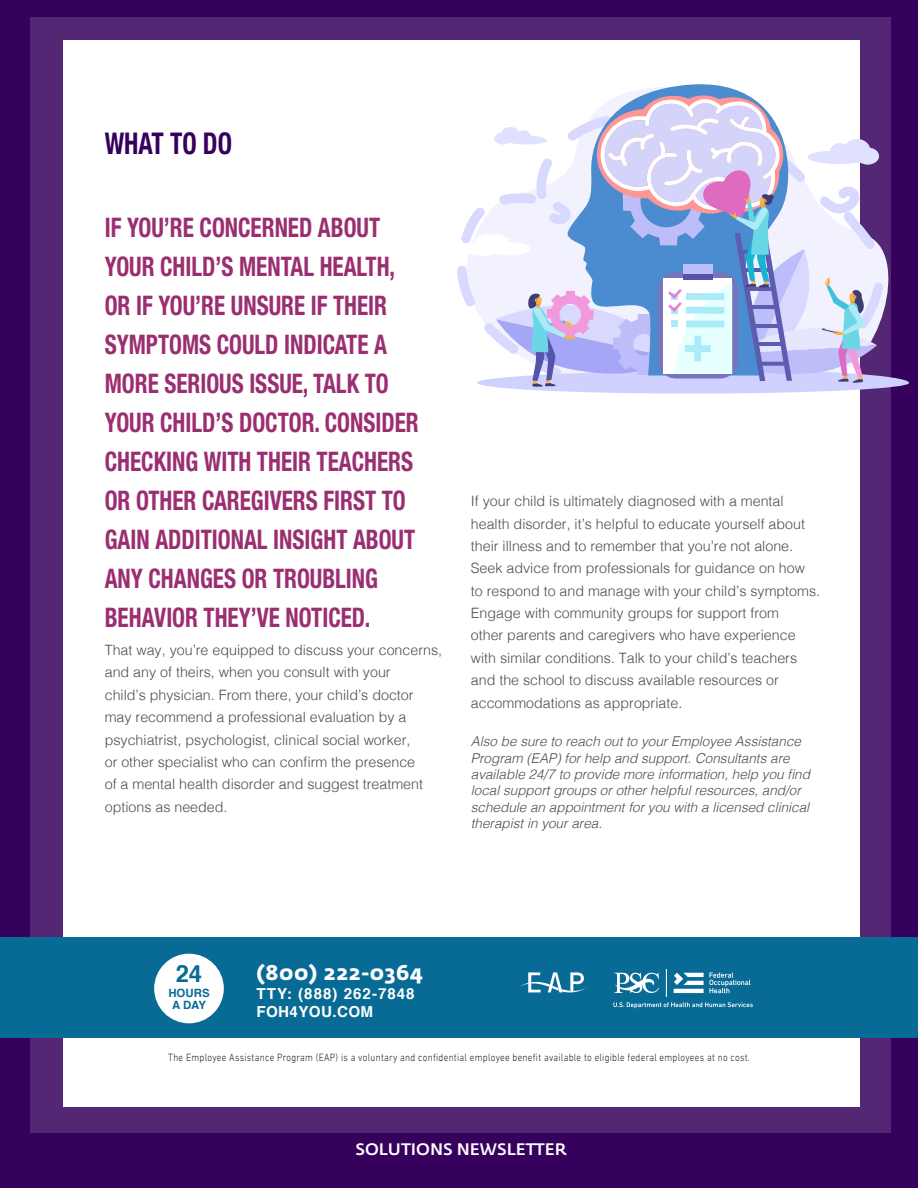
<style>
.page{position:relative;width:918px;height:1188px;background:#36015d}
.page>*{position:absolute;margin:0;border:0;box-sizing:border-box;transform-origin:0 0}
.Body_text{font:700 condensed 30px "Helvetica Neue LT Std";color:#36015d;scale:.86 1}
.Body_text-2{font:700 condensed 27px/39px "Helvetica Neue LT Std";color:#9b2e71;scale:.86 1}
.Body_text-3{font:700 23.85px "Helvetica";color:#086b95}
.t1{font:700 21.15px "Fedra Sans";letter-spacing:.025em;color:#fff}
.Body_text-4{font:500 16.5px "Fedra Sans";color:#fff}
.t2{font:700 15.15px/18.1px "Helvetica";letter-spacing:.065em;color:#fff}
.Body_text-5{font:300 14.25px/22.4px "Helvetica";color:#4b4c4d}
.Body_text-6{font:italic 300 13.5px/16.4px "Helvetica";color:#4b4c4d}
.Body_text-7{font:700 11.4px "Helvetica";color:#086b95}
.t3{font:300 10.8px "DIN Next LT Pro";letter-spacing:.03em;color:#231f20;scale:.86 1}
</style>
<div class="page">
<div style="left:30px;top:17px;width:861px;height:1116px;background:#542775"></div>
<div style="left:63px;top:40px;width:797px;height:1067px;background:#fff"></div>
<div style="left:0;top:938px;width:918px;height:100px;background:#086b95"></div>
<svg style="left:613px;top:969px;width:140px;height:39px"></svg>
<svg style="left:519px;top:972px;width:68px;height:20px"></svg>
<div style="left:154px;top:954px;width:70px;height:69px;background:#fff;border-radius:50%"></div>
<svg style="left:457px;top:84px;width:452px;height:310px"></svg>
<p class="Body_text" style="left:105px;top:125px;width:149px">WHAT TO DO</p>
<p class="Body_text-2" style="left:105px;top:207px;width:367px">IF YOU’RE CONCERNED ABOUT<br>YOUR CHILD’S MENTAL HEALTH,<br>OR IF YOU’RE UNSURE IF THEIR<br>SYMPTOMS COULD INDICATE A<br>MORE SERIOUS ISSUE, TALK TO<br>YOUR CHILD’S DOCTOR. CONSIDER<br>CHECKING WITH THEIR TEACHERS<br>OR OTHER CAREGIVERS FIRST TO<br>GAIN ADDITIONAL INSIGHT ABOUT<br>ANY CHANGES OR TROUBLING<br>BEHAVIOR THEY’VE NOTICED.</p>
<p class="Body_text-5" style="left:105px;top:638px;width:339px">That way, you’re equipped to discuss your concerns, and any of theirs, when you consult with your<br>child’s physician. From there, your child’s doctor may recommend a professional evaluation by a psychiatrist, psychologist, clinical social worker,<br>or other specialist who can confirm the presence<br>of a mental health disorder and suggest treatment options as needed.</p>
<p class="Body_text-5" style="left:471px;top:489px;width:351px">If your child is ultimately diagnosed with a mental health disorder, it’s helpful to educate yourself about their illness and to remember that you’re not alone.<br>Seek advice from professionals for guidance on how to respond to and manage with your child’s symptoms.<br>Engage with community groups for support from<br>other parents and caregivers who have experience with similar conditions. Talk to your child’s teachers and the school to discuss available resources or accommodations as appropriate.</p>
<p class="Body_text-6" style="left:471px;top:733px;width:341px">Also be sure to reach out to your Employee Assistance Program (EAP) for help and support. Consultants are available 24/7 to provide more information, help you find local support groups or other helpful resources, and/or schedule an appointment for you with a licensed clinical therapist in your area.</p>
<p class="Body_text-3" style="left:176px;top:955px;width:28px">24</p>
<p class="Body_text-7" style="left:168px;top:984px;width:43px">HOURS</p>
<p class="Body_text-7" style="left:172px;top:996px;width:36px">A DAY</p>
<h1 class="t1" style="left:256px;top:960px;width:168px">(800) 222-0364</h1>
<h1 class="t2" style="left:256px;top:984px;width:160px">TTY: (888) 262-7848<br>FOH4YOU.COM</h1>
<p class="t3" style="left:168px;top:1051px;width:678px">The Employee Assistance Program (EAP) is a voluntary and confidential employee benefit available to eligible federal employees at no cost.</p>
<p class="Body_text-4" style="left:356px;top:1140px;width:213px">SOLUTIONS NEWSLETTER</p>
</div>
